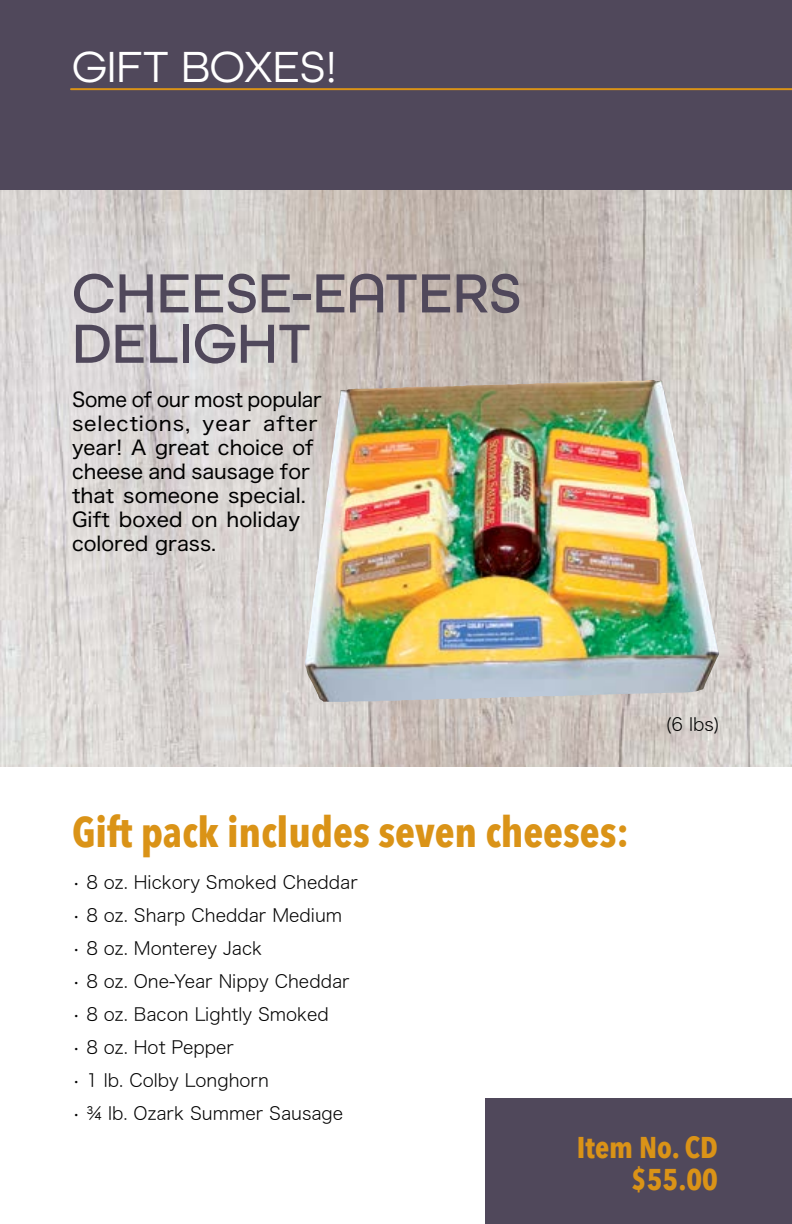
<style>
.page{position:relative;width:792px;height:1224px;background:#fff}
.page>*{position:absolute;margin:0;border:0;box-sizing:border-box;transform-origin:0 0}
.t1{font:500 58.2px/50.4px "All Round Gothic";color:#50485b}
.t2{font:46px "All Round Gothic";color:#fff}
.t3{font:700 42px "Avenir Next Condensed";color:#da9317}
.t4{font:700 30px/32px "Avenir Next Condensed";color:#da9317;text-align:right}
.t5{font:20px/24px "Hiragino Sans W4";color:#000}
.t6{font:18px "Hiragino Sans W2";color:#000}
</style>
<div class="page">
<div style="left:485px;top:1099px;width:307px;height:125px;background:#50485b"></div>
<div style="left:0;top:0;width:792px;height:190px;background:#50485b"></div>
<img style="left:0;top:190px;width:792px;height:576px">
<img style="left:305px;top:380px;width:372px;height:322px">
<hr style="left:71px;top:88px;width:721px;height:2px;background:#da9317">
<h2 class="t2" style="left:72px;top:40px;width:267px">GIFT BOXES!</h2>
<h1 class="t1" style="left:72px;top:267px;width:451px">CHEESE-EATERS<br>DELIGHT</h1>
<p class="t5" style="left:72px;top:386px;width:251px">Some of our most popular selections, year after year! A great choice of cheese and sausage for that someone special.<br>Gift boxed on holiday colored grass.</p>
<p class="t6" style="left:665px;top:709px;width:56px">(6 lbs)</p>
<h3 class="t3" style="left:72px;top:807px;width:559px">Gift pack includes seven cheeses:</h3>
<p class="t6" style="left:72px;top:867px;width:287px">• 8 oz. Hickory Smoked Cheddar</p>
<p class="t6" style="left:72px;top:900px;width:272px">• 8 oz. Sharp Cheddar Medium</p>
<p class="t6" style="left:72px;top:933px;width:192px">• 8 oz. Monterey Jack</p>
<p class="t6" style="left:72px;top:966px;width:279px">• 8 oz. One-Year Nippy Cheddar</p>
<p class="t6" style="left:72px;top:998px;width:258px">• 8 oz. Bacon Lightly Smoked</p>
<p class="t6" style="left:72px;top:1031px;width:164px">• 8 oz. Hot Pepper</p>
<p class="t6" style="left:72px;top:1064px;width:198px">• 1 lb. Colby Longhorn</p>
<p class="t6" style="left:72px;top:1097px;width:273px">• ¾ lb. Ozark Summer Sausage</p>
<h3 class="t4" style="left:577px;top:1131px;width:142px">Item No. CD $55.00</h3>
</div>
